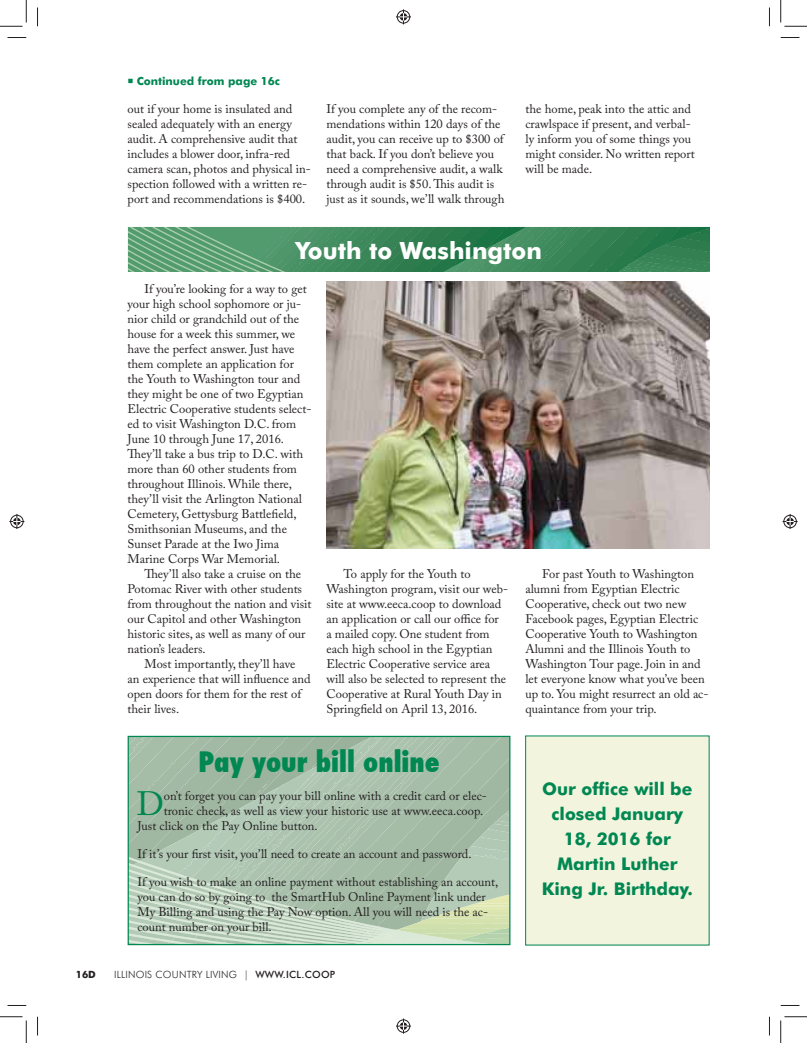
<style>
.page{position:relative;width:807px;height:1043px;background:#fff}
.page>*{position:absolute;margin:0;border:0;box-sizing:border-box;transform-origin:0 0}
.t1{font:33.62px "Adobe Caslon Pro";color:#008752}
.t2{font:800 condensed 27.5px "Futura";color:#008752}
.t3{font:700 23.75px "Futura BT";color:#fff}
.t4{font:700 17.5px/25px "Futura BT";color:#008752;text-align:center}
.t5{font:12.5px/15px "Adobe Caslon Pro";color:#231f20}
.t6{font:700 11.25px "Futura BT";color:#008752}
.t7{font:300 10px "Futura BT";letter-spacing:.02em;color:#231f20}
.t8{font:700 10px "Futura BT";color:#231f20}
.s1{font-weight:500}
</style>
<div class="page">
<svg style="left:128px;top:227px;width:581px;height:45px;background:#438d60"></svg>
<svg style="left:130px;top:737px;width:378px;height:206px;background:#aec4af"></svg>
<div style="left:128px;top:735px;width:382px;height:210px;border:1px solid #008752"></div>
<div style="left:525px;top:736px;width:183px;height:209px;background:#f2f4dd"></div>
<img style="left:326px;top:281px;width:383px;height:267px">
<svg style="left:8px;top:37px;width:18px;height:1px"></svg>
<svg style="left:780px;top:37px;width:19px;height:1px"></svg>
<svg style="left:8px;top:1005px;width:18px;height:1px"></svg>
<svg style="left:780px;top:1005px;width:19px;height:1px"></svg>
<svg style="left:37px;top:8px;width:1px;height:18px"></svg>
<svg style="left:37px;top:1016px;width:1px;height:19px"></svg>
<svg style="left:769px;top:8px;width:1px;height:18px"></svg>
<svg style="left:769px;top:1016px;width:1px;height:19px"></svg>
<svg style="left:0;top:0;width:27px;height:27px"></svg>
<svg style="left:0;top:1016px;width:27px;height:26px"></svg>
<svg style="left:780px;top:0;width:26px;height:27px"></svg>
<svg style="left:780px;top:1016px;width:26px;height:26px"></svg>
<svg style="left:396px;top:9px;width:15px;height:15px"></svg>
<svg style="left:396px;top:1018px;width:15px;height:15px"></svg>
<svg style="left:9px;top:514px;width:15px;height:15px"></svg>
<svg style="left:782px;top:514px;width:15px;height:15px"></svg>
<p class="t6" style="left:137px;top:76px;width:145px">Continued from page 16c</p>
<p class="t5" style="left:128px;top:102px;width:185px">out if your home is insulated and sealed adequately with an energy audit. A comprehensive audit that includes a blower door, infra-red camera scan, photos and physical in&shy;spection followed with a written re&shy;port and recommendations is $400.</p>
<p class="t5" style="left:326px;top:102px;width:179px">If you complete any of the recom&shy;mendations within 120 days of the audit, you can receive up to $300 of that back. If you don’t believe you need a comprehensive audit, a walk through audit is $50. This audit is just as it sounds, we’ll walk through</p>
<p class="t5" style="left:525px;top:102px;width:171px">the home, peak into the attic and crawlspace if present, and verbal&shy;ly inform you of some things you might consider. No written report will be made.</p>
<h3 class="t3" style="left:296px;top:239px;width:247px">Youth to Washington</h3>
<p class="t5" style="left:127px;top:282px;width:185px;text-indent:17px">If you’re looking for a way to get your high school sophomore or ju&shy;nior child or grandchild out of the house for a week this summer, we have the perfect answer. Just have them complete an application for the Youth to Washington tour and they might be one of two Egyptian<br>Electric Cooperative students select&shy;ed to visit Washington D.C. from<br>June 10 through June 17, 2016.<br>They’ll take a bus trip to D.C. with more than 60 other students from throughout Illinois. While there, they’ll visit the Arlington National<br>Cemetery, Gettysburg Battlefield,<br>Smithsonian Museums, and the<br>Sunset Parade at the Iwo Jima<br>Marine Corps War Memorial.</p>
<p class="t5" style="left:127px;top:567px;width:185px;text-indent:17px">They’ll also take a cruise on the<br>Potomac River with other students from throughout the nation and visit our Capitol and other Washington historic sites, as well as many of our nation’s leaders.</p>
<p class="t5" style="left:127px;top:657px;width:185px;text-indent:17px">Most importantly, they’ll have<br>an experience that will influence and open doors for them for the rest of their lives.</p>
<p class="t5" style="left:326px;top:567px;width:183px;text-indent:17px">To apply for the Youth to<br>Washington program, visit our web&shy;site at www.eeca.coop to download an application or call our office for<br>a mailed copy. One student from each high school in the Egyptian<br>Electric Cooperative service area will also be selected to represent the<br>Cooperative at Rural Youth Day in<br>Springfield on April 13, 2016.</p>
<p class="t5" style="left:525px;top:567px;width:184px;text-indent:17px">For past Youth to Washington alumni from Egyptian Electric<br>Cooperative, check out two new<br>Facebook pages, Egyptian Electric<br>Cooperative Youth to Washington<br>Alumni and the Illinois Youth to<br>Washington Tour page. Join in and let everyone know what you’ve been up to. You might resurrect an old ac&shy;quaintance from your trip.</p>
<h2 class="t2" style="left:198px;top:744px;width:243px">Pay your bill online</h2>
<h1 class="t1" style="left:136px;top:791px;width:29px">D</h1>
<p class="t5" style="left:164px;top:789px;width:324px">on’t forget you can pay your bill online with a credit card or elec-</p>
<p class="t5" style="left:164px;top:804px;width:321px">tronic check, as well as view your historic use at www.eeca.coop.</p>
<p class="t5" style="left:137px;top:819px;width:182px">Just click on the Pay Online button.</p>
<p class="t5" style="left:137px;top:847px;width:335px">If it’s your first visit, you’ll need to create an account and password.</p>
<p class="t5" style="left:137px;top:876px;width:362px">If you wish to make an online payment without establishing an account, you can do so by going to the SmartHub Online Payment link under My Billing and using the Pay Now option. All you will need is the ac&shy;count number on your bill.</p>
<p class="t8" style="left:76px;top:969px;width:22px">16D</p>
<p class="t7" style="left:114px;top:967px;width:222px">ILLINOIS COUNTRY LIVING | <span class="s1">WWW.ICL.COOP</span></p>
<h3 class="t4" style="left:541px;top:776px;width:153px">Our office will be closed January<br>18, 2016 for<br>Martin Luther<br>King Jr. Birthday.</h3>
</div>
